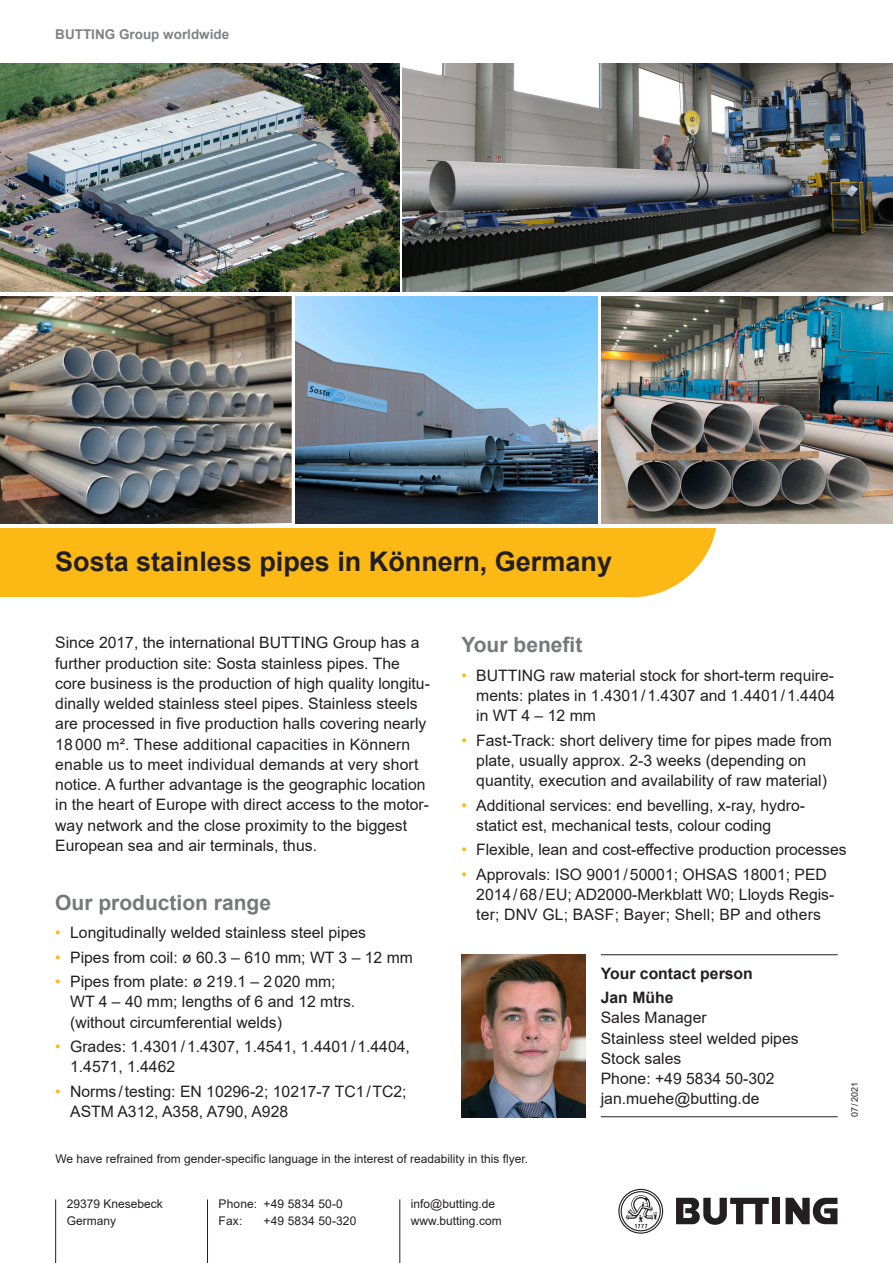
<style>
.page{position:relative;width:893px;height:1263px;background:#fff}
.page>*{position:absolute;margin:0;border:0;box-sizing:border-box;transform-origin:0 0}
.t1{font:700 27px "Arial";color:#231f20}
.t2{font:700 21px "Arial";color:#76787b}
.t3{font:15.75px/20.2px "Arial";color:#231f20}
.t4{font:700 15.75px/24.5px "Arial";color:#231f20}
.t5{font:700 13.5px "Arial";color:#808285}
.t6{font:12px/16.5px "Arial";color:#231f20}
.t7{font:9px "Arial";color:#231f20}
.s1{color:#fcb814}
</style>
<div class="page">
<div style="left:772px;top:1198px;width:8px;height:26px;background:#231f20"></div>
<svg style="left:786px;top:1198px;width:51px;height:26px"></svg>
<svg style="left:676px;top:1198px;width:93px;height:27px"></svg>
<svg style="left:618px;top:1189px;width:45px;height:45px"></svg>
<hr style="left:55px;top:1199px;width:1px;height:64px;background:#231f20">
<hr style="left:207px;top:1199px;width:1px;height:64px;background:#231f20">
<hr style="left:399px;top:1199px;width:1px;height:64px;background:#231f20">
<div style="left:0;top:528px;width:629px;height:69px;background:#fcb814"></div>
<div style="left:545px;top:425px;width:173px;height:172px;background:#fcb814;border-radius:50%"></div>
<hr style="left:601px;top:954px;width:237px;height:1px;background:#231f20">
<hr style="left:601px;top:1116px;width:237px;height:1px;background:#231f20">
<img style="left:461px;top:954px;width:124px;height:163px">
<img style="left:403px;top:64px;width:490px;height:228px">
<img style="left:0;top:64px;width:399px;height:228px">
<img style="left:0;top:296px;width:292px;height:228px">
<img style="left:601px;top:296px;width:292px;height:228px">
<img style="left:295px;top:296px;width:303px;height:228px">
<hr style="left:0;top:524px;width:893px;height:4px;background:#fff">
<p class="t5" style="left:55px;top:25px;width:176px">BUTTING Group worldwide</p>
<h1 class="t1" style="left:55px;top:543px;width:558px">Sosta stainless pipes in Könnern, Germany</h1>
<p class="t3" style="left:55px;top:632px;width:376px">Since 2017, the international BUTTING Group has a further production site: Sosta stainless pipes. The core business is the production of high quality longitu&shy;dinally welded stainless steel pipes. Stainless steels are processed in five production halls covering nearly 18 000 m². These additional capacities in Könnern enable us to meet individual demands at very short notice. A further advantage is the geographic location in the heart of Europe with direct access to the motor&shy;way network and the close proximity to the biggest European sea and air terminals, thus.</p>
<h2 class="t2" style="left:55px;top:887px;width:217px">Our production range</h2>
<p class="t3" style="left:55px;top:922px;width:312px"><span class="s1">•</span> Longitudinally welded stainless steel pipes</p>
<p class="t3" style="left:55px;top:947px;width:359px"><span class="s1">•</span> Pipes from coil: ø 60.3 – 610 mm; WT 3 – 12 mm</p>
<p class="t3" style="left:70px;top:971px;width:287px;text-indent:-15px"><span class="s1">•</span> Pipes from plate: ø 219.1 – 2020 mm;<br>WT 4 – 40 mm; lengths of 6 and 12 mtrs. (without circumferential welds)</p>
<p class="t3" style="left:70px;top:1036px;width:341px;text-indent:-15px"><span class="s1">•</span> Grades: 1.4301/1.4307, 1.4541, 1.4401/1.4404,<br>1.4571, 1.4462</p>
<p class="t3" style="left:70px;top:1081px;width:338px;text-indent:-15px"><span class="s1">•</span> Norms /testing: EN 10296-2; 10217-7 TC1/TC2;<br>ASTM A312, A358, A790, A928</p>
<h2 class="t2" style="left:461px;top:630px;width:122px">Your benefit</h2>
<p class="t3" style="left:476px;top:665px;width:361px;text-align:justify;text-indent:-15px"><span class="s1">•</span> BUTTING raw material stock for short-term require&shy;ments: plates in 1.4301/1.4307 and 1.4401/1.4404 in WT 4 – 12 mm</p>
<p class="t3" style="left:476px;top:730px;width:357px;text-indent:-15px"><span class="s1">•</span> Fast-Track: short delivery time for pipes made from plate, usually approx. 2-3 weeks (depending on quantity, execution and availability of raw material)</p>
<p class="t3" style="left:476px;top:795px;width:330px;text-indent:-15px"><span class="s1">•</span> Additional services: end bevelling, x-ray, hydro&shy;statict est, mechanical tests, colour coding</p>
<p class="t3" style="left:461px;top:840px;width:387px"><span class="s1">•</span> Flexible, lean and cost-effective production processes</p>
<p class="t3" style="left:476px;top:864px;width:360px;text-indent:-15px"><span class="s1">•</span> Approvals: ISO 9001/50001; OHSAS 18001; PED<br>2014/68/EU; AD2000-Merkblatt W0; Lloyds Regis&shy;ter; DNV GL; BASF; Bayer; Shell; BP and others</p>
<p class="t4" style="left:601px;top:961px;width:153px">Your contact person<br>Jan Mühe</p>
<p class="t3" style="left:601px;top:1007px;width:199px">Sales Manager<br>Stainless steel welded pipes<br>Stock sales<br>Phone: +49 5834 50-302 jan.muehe@butting.de</p>
<p class="t7" style="left:848px;top:1117px;width:36px;rotate:-90deg">07/2021</p>
<p class="t6" style="left:55px;top:1150px;width:474px">We have refrained from gender-specific language in the interest of readability in this flyer.</p>
<p class="t6" style="left:67px;top:1196px;width:98px">29379 Knesebeck<br>Germany</p>
<p class="t6" style="left:219px;top:1196px;width:126px">Phone: +49 5834 50-0<br>Fax:</p>
<p class="t6" style="left:264px;top:1212px;width:94px">+49 5834 50-320</p>
<p class="t6" style="left:411px;top:1196px;width:92px">info@butting.de www.butting.com</p>
</div>
